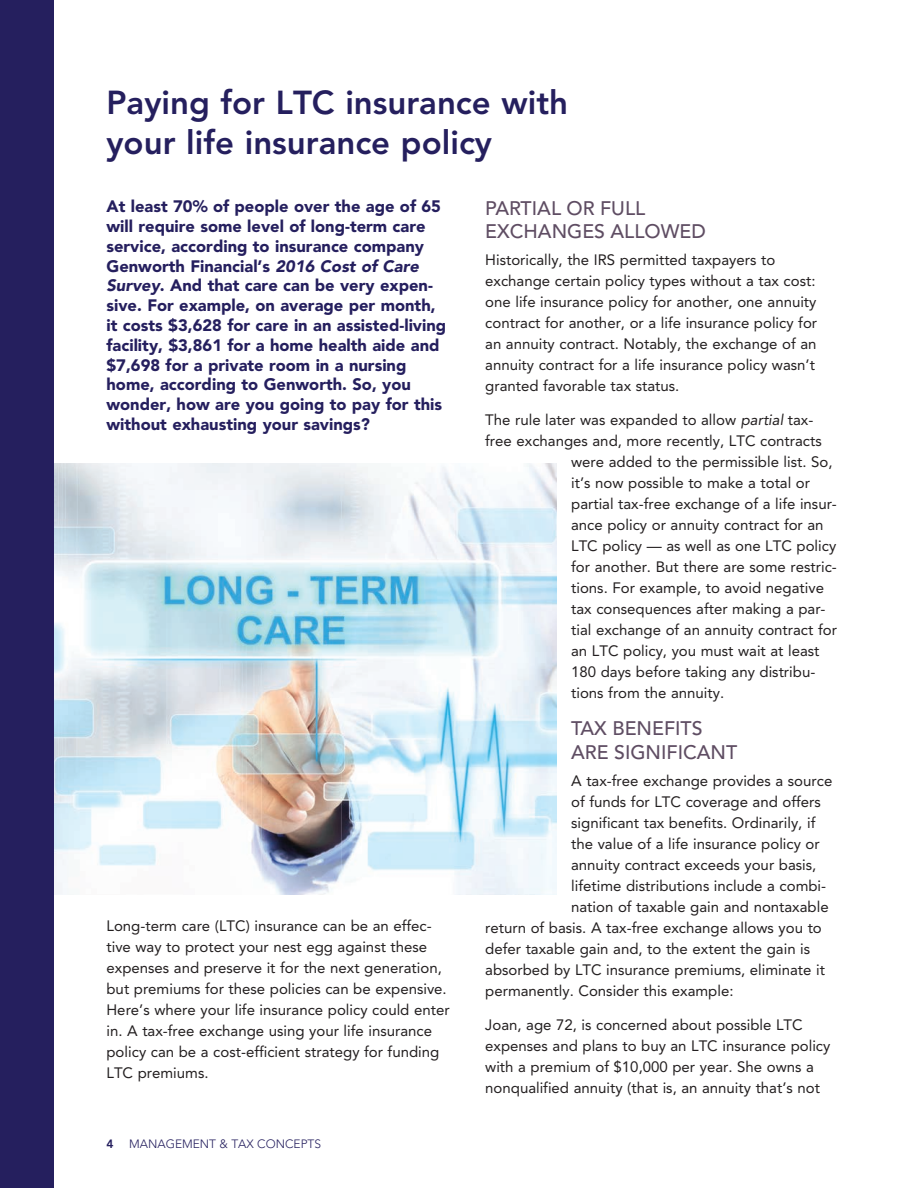
<style>
.page{position:relative;width:918px;height:1188px;background:#fff}
.page>*{position:absolute;margin:0;border:0;box-sizing:border-box;transform-origin:0 0}
.t1{font:800 33px/39.6px "Avenir LT Std";color:#251f5e}
.t2{font:500 19.5px/23.4px "Avenir LT Std";color:#5f4d63}
.t3{font:900 16.5px/19.8px "Avenir LT Std";color:#251f5e}
.t4{font:15px/21px "Avenir LT Std";color:#231f20}
.t5{font:300 12px "Avenir LT Std";color:#251f5e}
.t6{font:800 12px "Avenir LT Std";color:#251f5e}
.s1{font-style:italic}
</style>
<div class="page">
<img style="left:54px;top:463px;width:502px;height:432px">
<div style="left:0;top:0;width:54px;height:1188px;background:#251f5e"></div>
<h1 class="t1" style="left:106px;top:83px;width:463px">Paying for LTC insurance with your life insurance policy</h1>
<p class="t3" style="left:106px;top:197px;width:341px">At least 70% of people over the age of 65 will require some level of long-term care service, according to insurance company Genworth Financial’s <span class="s1">2016 Cost of Care Survey</span>. And that care can be very expen&shy;sive. For example, on average per month, it costs $3,628 for care in an assisted-living facility, $3,861 for a home health aide and $7,698 for a private room in a nursing home, according to Genworth. So, you wonder, how are you going to pay for this without exhausting your savings?</p>
<p class="t4" style="left:106px;top:915px;width:345px">Long-term care (LTC) insurance can be an effec&shy;tive way to protect your nest egg against these expenses and preserve it for the next generation, but premiums for these policies can be expensive.<br>Here’s where your life insurance policy could enter in. A tax-free exchange using your life insurance policy can be a cost-efficient strategy for funding LTC premiums.</p>
<p class="t6" style="left:106px;top:1136px;width:9px">4</p>
<p class="t5" style="left:129px;top:1136px;width:193px">MANAGEMENT &amp; TAX CONCEPTS</p>
<h2 class="t2" style="left:485px;top:197px;width:222px">PARTIAL OR FULL<br>EXCHANGES ALLOWED</h2>
<p class="t4" style="left:485px;top:249px;width:333px">Historically, the IRS permitted taxpayers to exchange certain policy types without a tax cost: one life insurance policy for another, one annuity contract for another, or a life insurance policy for an annuity contract. Notably, the exchange of an annuity contract for a life insurance policy wasn’t granted favorable tax status.</p>
<p class="t4" style="left:485px;top:410px;width:330px">The rule later was expanded to allow <span class="s1">partial</span> tax-</p>
<p class="t4" style="left:485px;top:431px;width:338px">free exchanges and, more recently, LTC contracts</p>
<p class="t4" style="left:571px;top:452px;width:263px">were added to the permissible list. So,</p>
<p class="t4" style="left:571px;top:473px;width:240px">it’s now possible to make a total or</p>
<p class="t4" style="left:571px;top:494px;width:267px">partial tax-free exchange of a life insur-</p>
<p class="t4" style="left:571px;top:515px;width:254px">ance policy or annuity contract for an</p>
<p class="t4" style="left:571px;top:536px;width:267px">LTC policy — as well as one LTC policy</p>
<p class="t4" style="left:571px;top:557px;width:267px">for another. But there are some restric-</p>
<p class="t4" style="left:571px;top:578px;width:254px">tions. For example, to avoid negative</p>
<p class="t4" style="left:571px;top:599px;width:256px">tax consequences after making a par-</p>
<p class="t4" style="left:571px;top:620px;width:267px">tial exchange of an annuity contract for</p>
<p class="t4" style="left:571px;top:641px;width:250px">an LTC policy, you must wait at least</p>
<p class="t4" style="left:571px;top:662px;width:246px">180 days before taking any distribu-</p>
<p class="t4" style="left:571px;top:683px;width:155px">tions from the annuity.</p>
<h2 class="t2" style="left:571px;top:717px;width:168px">TAX BENEFITS<br>ARE SIGNIFICANT</h2>
<p class="t4" style="left:571px;top:770px;width:263px">A tax-free exchange provides a source</p>
<p class="t4" style="left:571px;top:791px;width:251px">of funds for LTC coverage and offers</p>
<p class="t4" style="left:571px;top:812px;width:246px">significant tax benefits. Ordinarily, if</p>
<p class="t4" style="left:571px;top:833px;width:250px">the value of a life insurance policy or</p>
<p class="t4" style="left:571px;top:854px;width:247px">annuity contract exceeds your basis,</p>
<p class="t4" style="left:571px;top:875px;width:257px">lifetime distributions include a combi-</p>
<p class="t4" style="left:571px;top:896px;width:259px">nation of taxable gain and nontaxable</p>
<p class="t4" style="left:485px;top:917px;width:338px">return of basis. A tax-free exchange allows you to</p>
<p class="t4" style="left:485px;top:938px;width:327px">defer taxable gain and, to the extent the gain is</p>
<p class="t4" style="left:485px;top:959px;width:341px">absorbed by LTC insurance premiums, eliminate it</p>
<p class="t4" style="left:485px;top:980px;width:250px">permanently. Consider this example:</p>
<p class="t4" style="left:485px;top:1015px;width:347px">Joan, age 72, is concerned about possible LTC expenses and plans to buy an LTC insurance policy with a premium of $10,000 per year. She owns a nonqualified annuity (that is, an annuity that’s not</p>
</div>
